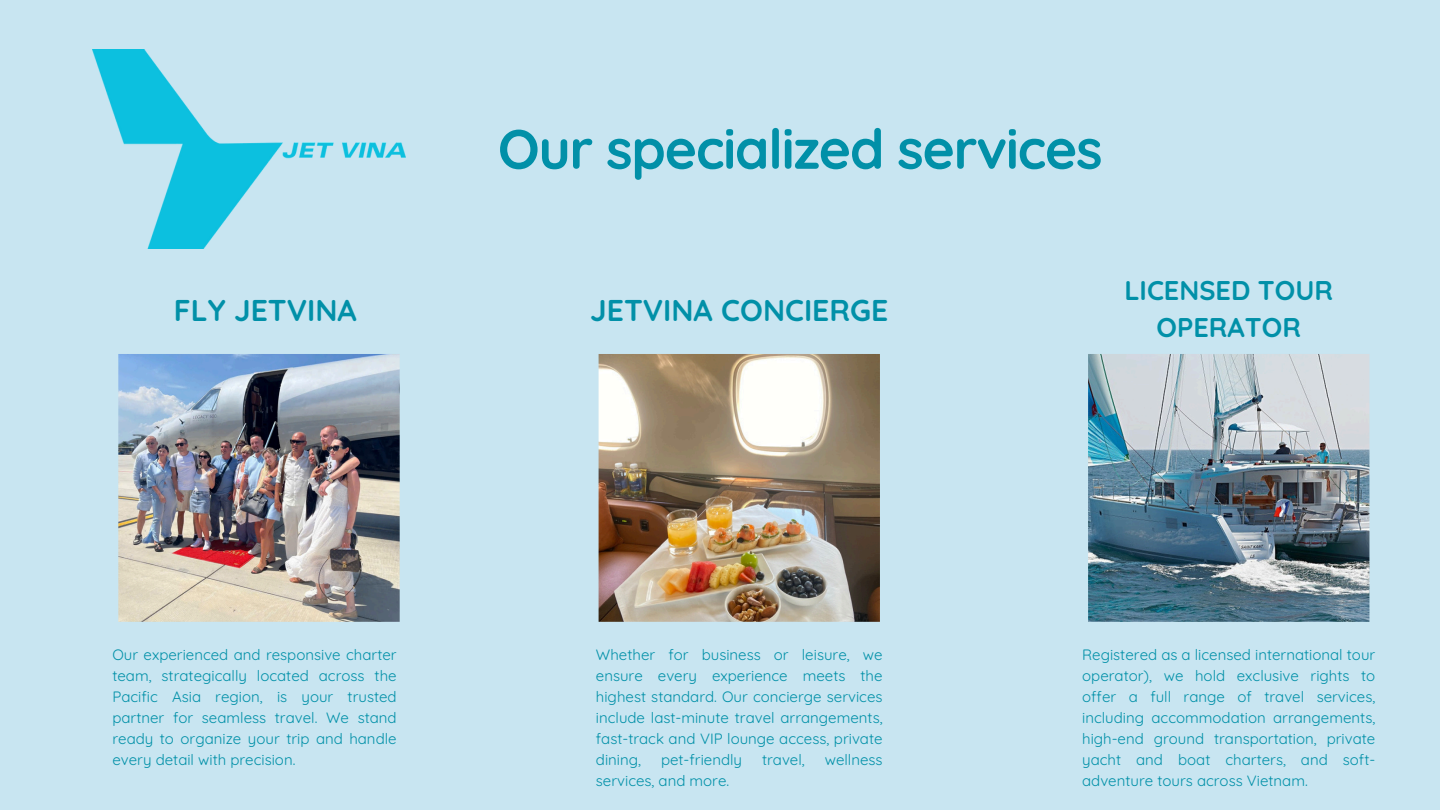
<style>
.page{position:relative;width:1440px;height:810px;background:#c8e5f1}
.page>*{position:absolute;margin:0;border:0;box-sizing:border-box;transform-origin:0 0}
.t1{font:700 55.2px "Quicksand";letter-spacing:-.025em;color:#0190a8}
.t2{font:700 30.1px "Quicksand";color:#0190a8}
.t3{font:700 27.1px/37.5px "Quicksand";color:#0190a8;text-align:center}
.t4{font:15px/21px "Quicksand";color:#0190a8;text-align:justify}
</style>
<div class="page">
<img style="left:93px;top:49px;width:313px;height:200px">
<img style="left:118px;top:354px;width:282px;height:268px">
<img style="left:598px;top:354px;width:282px;height:268px">
<img style="left:1088px;top:354px;width:282px;height:268px">
<h2 class="t1" style="left:498px;top:114px;width:606px">Our specialized services</h2>
<h2 class="t2" style="left:174px;top:291px;width:184px">FLY JETVINA</h2>
<p class="t2" style="left:590px;top:291px;width:300px">JETVINA CONCIERGE</p>
<h3 class="t3" style="left:1124px;top:271px;width:210px">LICENSED TOUR<br>OPERATOR</h3>
<p class="t4" style="left:112px;top:644px;width:286px">Our experienced and responsive charter team, strategically located across the Pacific Asia region, is your trusted partner for seamless travel. We stand ready to organize your trip and handle every detail with precision.</p>
<p class="t4" style="left:596px;top:644px;width:288px">Whether for business or leisure, we ensure every experience meets the highest standard. Our concierge services include last-minute travel arrangements, fast-track and VIP lounge access, private dining,</p>
<p class="t4" style="left:661px;top:749px;width:83px">pet-friendly</p>
<p class="t4" style="left:762px;top:749px;width:44px">travel,</p>
<p class="t4" style="left:825px;top:749px;width:59px">wellness</p>
<p class="t4" style="left:596px;top:770px;width:135px">services, and more.</p>
<p class="t4" style="left:1082px;top:644px;width:295px">Registered as a licensed international tour operator), we hold exclusive rights to offer a full range of travel services, including accommodation arrangements, high-end ground transportation, private yacht and boat charters, and soft&shy;adventure tours across Vietnam.</p>
</div>
